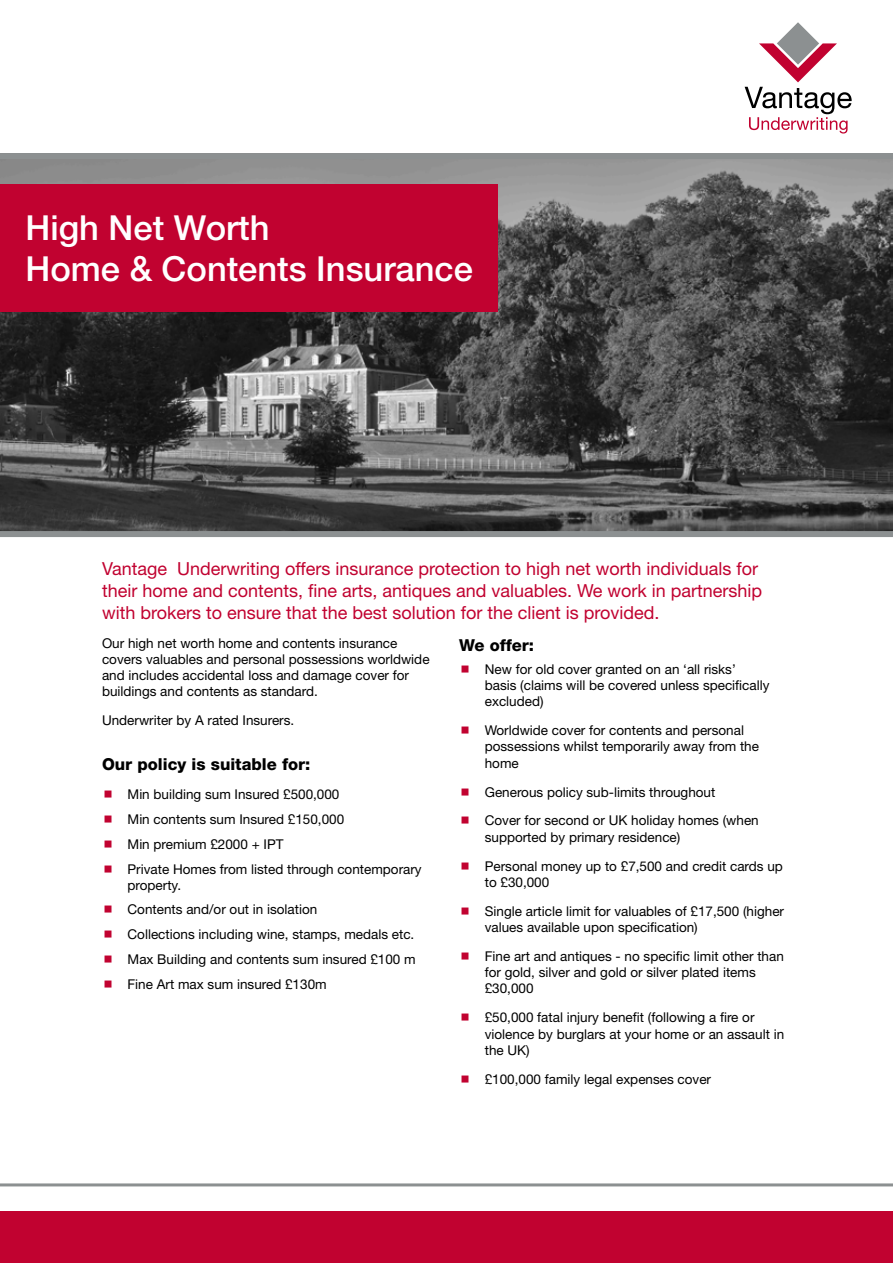
<style>
.page{position:relative;width:893px;height:1263px;background:#fff}
.page>*{position:absolute;margin:0;border:0;box-sizing:border-box;transform-origin:0 0}
.t1{font:500 34.5px/41.4px "Helvetica Neue LT Std";color:#fff}
.t2{font:18px/21.6px "Helvetica Neue LT Std";color:#c10230}
.t3{font:800 16.5px "Helvetica Neue LT Std";color:#000}
.t4{font:13.5px/16.2px "Helvetica Neue LT Std";color:#000}
</style>
<div class="page">
<hr style="left:0;top:1183px;width:893px;height:3px;background:#8c9091">
<div style="left:0;top:1212px;width:893px;height:51px;background:#c10230"></div>
<svg style="left:745px;top:22px;width:107px;height:112px"></svg>
<img style="left:0;top:159px;width:893px;height:372px">
<div style="left:0;top:531px;width:893px;height:6px;background:#8c9091"></div>
<div style="left:0;top:153px;width:893px;height:6px;background:#8c9091"></div>
<div style="left:0;top:185px;width:497px;height:127px;background:#c10230"></div>
<h1 class="t1" style="left:26px;top:207px;width:449px">High Net Worth<br>Home &amp; Contents Insurance</h1>
<p class="t2" style="left:102px;top:558px;width:662px">Vantage Underwriting offers insurance protection to high net worth individuals for their home and contents, fine arts, antiques and valuables. We work in partnership with brokers to ensure that the best solution for the client is provided.</p>
<p class="t4" style="left:102px;top:634px;width:329px">Our high net worth home and contents insurance covers valuables and personal possessions worldwide and includes accidental loss and damage cover for buildings and contents as standard.</p>
<p class="t4" style="left:102px;top:712px;width:194px">Underwriter by A rated Insurers.</p>
<p class="t3" style="left:102px;top:755px;width:210px">Our policy is suitable for:</p>
<p class="t4" style="left:128px;top:782px;width:296px;line-height:24.8px">Min building sum Insured £500,000<br>Min contents sum Insured £150,000<br>Min premium £2000 + IPT<br>Private Homes from listed through contemporary</p>
<p class="t4" style="left:128px;top:872px;width:290px;line-height:24.8px">property.<br>Contents and/or out in isolation<br>Collections including wine, stamps, medals etc.<br>Max Building and contents sum insured £100 m Fine Art max sum insured £130m</p>
<p class="t3" style="left:459px;top:635px;width:76px">We offer:</p>
<p class="t4" style="left:485px;top:661px;width:286px">New for old cover granted on an ‘all risks’ basis (claims will be covered unless specifically excluded)</p>
<p class="t4" style="left:485px;top:722px;width:276px">Worldwide cover for contents and personal possessions whilst temporarily away from the home</p>
<p class="t4" style="left:485px;top:777px;width:276px;line-height:29px">Generous policy sub-limits throughout<br>Cover for second or UK holiday homes (when</p>
<p class="t4" style="left:485px;top:822px;width:300px;line-height:29px">supported by primary residence)<br>Personal money up to £7,500 and credit cards up</p>
<p class="t4" style="left:485px;top:867px;width:301px;line-height:29px">to £30,000<br>Single article limit for valuables of £17,500 (higher</p>
<p class="t4" style="left:485px;top:912px;width:301px;line-height:29px">values available upon specification)<br>Fine art and antiques - no specific limit other than</p>
<p class="t4" style="left:485px;top:964px;width:273px">for gold, silver and gold or silver plated items £30,000</p>
<p class="t4" style="left:485px;top:1009px;width:301px">£50,000 fatal injury benefit (following a fire or violence by burglars at your home or an assault in the UK)</p>
<p class="t4" style="left:485px;top:1070px;width:228px">£100,000 family legal expenses cover</p>
</div>
